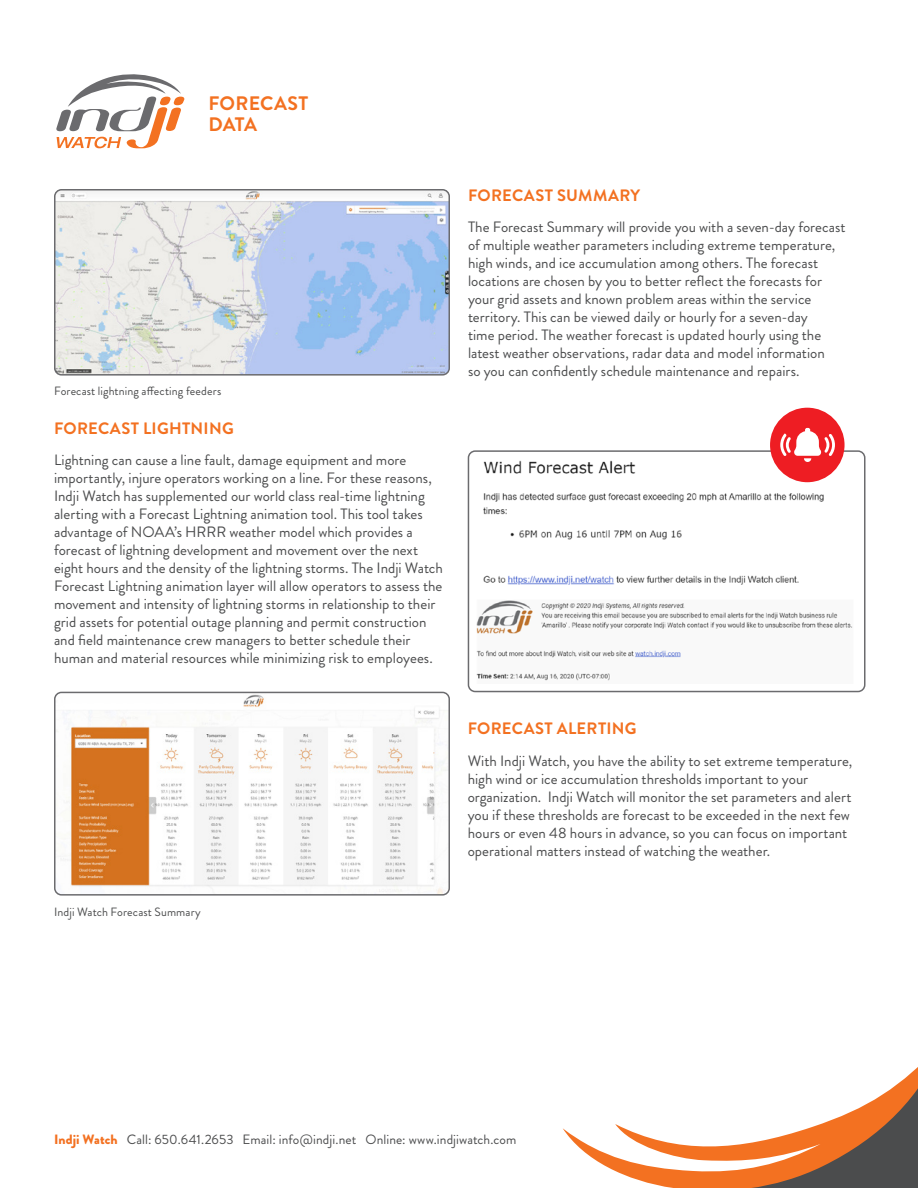
<style>
.page{position:relative;width:918px;height:1188px;background:#fff}
.page>*{position:absolute;margin:0;border:0;box-sizing:border-box;transform-origin:0 0}
.paper-title{font:700 19.5px/21.1px "Brandon Grotesque";letter-spacing:.01em;color:#f37121}
.subhead{font:700 16.5px "Brandon Grotesque";letter-spacing:.015em;color:#f37121}
.body{font:700 16.5px "Brandon Grotesque";letter-spacing:.02em;color:#f37121}
.body-2{font:15px/18px "Brandon Grotesque";color:#4b4c4d}
.t1{font:13.5px "Brandon Grotesque";letter-spacing:.005em;color:#4b4c4d}
.body-3{font:12px "Brandon Grotesque";letter-spacing:.01em;color:#4b4c4d}
.s1{font-weight:900;color:#f37121}
</style>
<div class="page">
<svg style="left:563px;top:1067px;width:355px;height:121px"></svg>
<svg style="left:56px;top:74px;width:128px;height:74px"></svg>
<img style="left:476px;top:458px;width:377px;height:223px">
<div style="left:468px;top:450px;width:398px;height:242px;border:2px solid #6b6b6e;border-radius:7px"></div>
<img style="left:55px;top:693px;width:394px;height:200px">
<div style="left:54px;top:692px;width:396px;height:204px;border:2px solid #6b6b6e;border-radius:7px"></div>
<div style="left:770px;top:408px;width:75px;height:74px;background:#ee1d23;border-radius:37px"></div>
<svg style="left:780px;top:428px;width:55px;height:34px"></svg>
<img style="left:55px;top:190px;width:394px;height:183px">
<div style="left:54px;top:189px;width:396px;height:187px;border:2px solid #6b6b6e;border-radius:7px"></div>
<p class="paper-title" style="left:209px;top:93px;width:101px">FORECAST<br>DATA</p>
<p class="body-3" style="left:54px;top:383px;width:169px">Forecast lightning affecting feeders</p>
<p class="subhead" style="left:54px;top:417px;width:181px">FORECAST LIGHTNING</p>
<p class="body-2" style="left:54px;top:451px;width:390px">Lightning can cause a line fault, damage equipment and more importantly, injure operators working on a line. For these reasons, Indji Watch has supplemented our world class real-time lightning alerting with a Forecast Lightning animation tool. This tool takes advantage of NOAA’s HRRR weather model which provides a forecast of lightning development and movement over the next eight hours and the density of the lightning storms. The Indji Watch Forecast Lightning animation layer will allow operators to assess the movement and intensity of lightning storms in relationship to their grid assets for potential outage planning and permit construction and field maintenance crew managers to better schedule their human and material resources while minimizing risk to employees.</p>
<p class="body-3" style="left:54px;top:904px;width:148px">Indji Watch Forecast Summary</p>
<p class="body" style="left:468px;top:183px;width:173px">FORECAST SUMMARY</p>
<p class="body-2" style="left:468px;top:218px;width:379px">The Forecast Summary will provide you with a seven-day forecast of multiple weather parameters including extreme temperature, high winds, and ice accumulation among others. The forecast locations are chosen by you to better reflect the forecasts for your grid assets and known problem areas within the service territory. This can be viewed daily or hourly for a seven-day<br>time period. The weather forecast is updated hourly using the latest weather observations, radar data and model information<br>so you can confidently schedule maintenance and repairs.</p>
<p class="subhead" style="left:468px;top:717px;width:170px">FORECAST ALERTING</p>
<p class="body-2" style="left:468px;top:752px;width:386px">With Indji Watch, you have the ability to set extreme temperature, high wind or ice accumulation thresholds important to your organization. Indji Watch will monitor the set parameters and alert you if these thresholds are forecast to be exceeded in the next few hours or even 48 hours in advance, so you can focus on important operational matters instead of watching the weather.</p>
<p class="t1" style="left:54px;top:1131px;width:464px"><span class="s1">Indji Watch</span> Call: 650.641.2653 Email: info@indji.net Online: www.indjiwatch.com</p>
</div>
